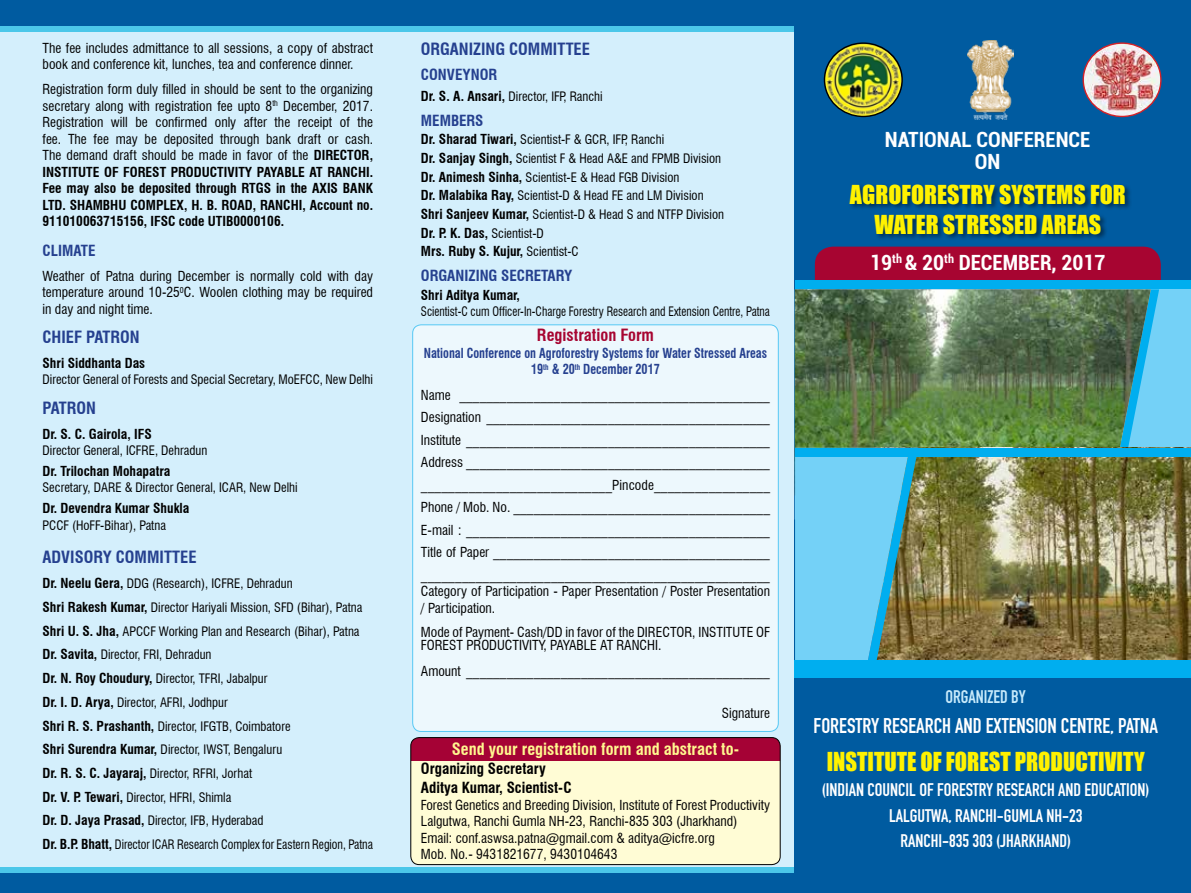
<style>
.page{position:relative;width:1191px;height:893px;background:#fff}
.page>*{position:absolute;margin:0;border:0;box-sizing:border-box;transform-origin:0 0}
.t1{font:24px/30px "Impact";color:#fff200;text-align:center}
.t2{font:24px "Impact";color:#fff200;scale:.94 1}
.t3{font:700 condensed 21px/22.5px "Roboto";color:#fff;text-align:center}
.t4{font:21px "DIN Engschrift Std";color:#fff}
.t5{font:18px/25.5px "DIN Engschrift Std";color:#fff;text-align:center}
.t6{font:18px "DIN Engschrift Std";color:#c7eafb}
.t7{font:700 condensed 16.5px "Swiss 721 BT";color:#25408f}
.t8{font:700 condensed 16.5px "Swiss 721 BT";color:#fff78f}
.t9{font:700 condensed 16.5px "Swiss 721 BT";color:#a70531}
.t10{font:700 condensed 15px "Swiss 721 BT";color:#25408f}
.t11{font:700 condensed 15px/19.2px "Swiss 721 BT";color:#000}
.t12{font:condensed 13.5px/16.5px "Swiss 721 BT";color:#000}
.t13{font:700 condensed 13.5px/18.6px "Swiss 721 BT";color:#000}
.t14{font:700 condensed 13.5px/16.5px "Swiss 721 BT";color:#25408f;text-align:center;scale:.9 1}
.t15{font:condensed 12.75px/23.7px "Swiss 721 BT";color:#000}
.t16{font:condensed 12.75px "Swiss 721 BT";color:#000;scale:.89 1}
.s1{font-weight:700}
.s2{font-weight:700;font-size:13.5px}
.s3{font-weight:400;font-size:12.75px}
</style>
<div class="page">
<div style="left:0;top:0;width:386px;height:893px;background:#d4effc"></div>
<div style="left:387px;top:0;width:407px;height:893px;background:#d4effc"></div>
<div style="left:413px;top:325px;width:365px;height:406px;background:#edf8fd;border-radius:9px"></div>
<div style="left:412px;top:324px;width:366px;height:408px;border:1px solid #00aeef;border-radius:9px"></div>
<div style="left:0;top:872px;width:1191px;height:21px;background:#005ba0"></div>
<div style="left:0;top:867px;width:1191px;height:5px;background:#4bc7e9"></div>
<div style="left:411px;top:738px;width:369px;height:127px;background:#fffcd5;border-radius:9px"></div>
<div style="left:411px;top:738px;width:369px;height:23px;background:#a50235"></div>
<div style="left:410px;top:737px;width:370px;height:128px;border:1px solid #000;border-radius:9px"></div>
<div style="left:0;top:0;width:1191px;height:27px;background:#005ba0"></div>
<div style="left:0;top:27px;width:1191px;height:5px;background:#4bc7e9"></div>
<div style="left:794px;top:0;width:397px;height:893px;background:#005ba0"></div>
<div style="left:815px;top:247px;width:345px;height:57px;background:#a70531;border-radius:18px"></div>
<div style="left:849px;top:184px;width:283px;height:57px;background:#000;opacity:.5"></div>
<div style="left:1090px;top:289px;width:101px;height:230px;background:#74d1f7"></div>
<img style="left:794px;top:289px;width:356px;height:206px">
<img style="left:918px;top:457px;width:273px;height:203px">
<div style="left:795px;top:280px;width:396px;height:9px;background:#00aeef"></div>
<svg style="left:795px;top:457px;width:123px;height:203px;background:#6dbed7"></svg>
<div style="left:795px;top:448px;width:396px;height:9px;background:#00aeef"></div>
<div style="left:794px;top:660px;width:397px;height:18px;background:#00aeef"></div>
<img style="left:825px;top:43px;width:77px;height:73px">
<div style="left:823px;top:42px;width:80px;height:75px;border:1px solid #000;border-radius:50%"></div>
<img style="left:1084px;top:44px;width:76px;height:72px">
<div style="left:1082px;top:42px;width:79px;height:75px;border:1px solid #d2232a;border-radius:50%"></div>
<img style="left:967px;top:40px;width:46px;height:79px">
<p class="t12" style="left:43px;top:40px;width:332px">The fee includes admittance to all sessions, a copy of abstract book and conference kit, lunches, tea and conference dinner.</p>
<p class="t12" style="left:43px;top:81px;width:332px;text-align:justify">Registration form duly filled in should be sent to the organizing secretary along with registration fee upto 8<sup>th</sup> December, 2017.<br>Registration will be confirmed only after the receipt of the fee. The fee may be deposited through bank draft or cash.<br>The demand draft should be made in favor of the <span class="s1">DIRECTOR, INSTITUTE OF FOREST PRODUCTIVITY PAYABLE AT RANCHI.<br>Fee may also be deposited through RTGS in the AXIS BANK LTD. SHAMBHU COMPLEX, H. B. ROAD, RANCHI, Account no.<br>911010063715156, IFSC code UTIB0000106.</span></p>
<p class="t10" style="left:43px;top:241px;width:54px">CLIMATE</p>
<p class="t12" style="left:43px;top:267px;width:332px;text-align:justify">Weather of Patna during December is normally cold with day temperature around 10-25<sup>0</sup>C. Woolen clothing may be required in day and night time.</p>
<p class="t7" style="left:43px;top:327px;width:99px">CHIEF PATRON</p>
<p class="t13" style="left:43px;top:354px;width:104px">Shri Siddhanta Das</p>
<p class="t15" style="left:43px;top:368px;width:332px">Director General of Forests and Special Secretary, MoEFCC, New Delhi</p>
<p class="t7" style="left:43px;top:398px;width:55px">PATRON</p>
<p class="t13" style="left:43px;top:424px;width:111px">Dr. S. C. Gairola, IFS</p>
<p class="t15" style="left:43px;top:439px;width:166px">Director General, ICFRE, Dehradun</p>
<p class="t13" style="left:43px;top:462px;width:129px">Dr. Trilochan Mohapatra</p>
<p class="t15" style="left:43px;top:476px;width:257px">Secretary, DARE &amp; Director General, ICAR, New Delhi</p>
<p class="t13" style="left:43px;top:499px;width:148px">Dr. Devendra Kumar Shukla</p>
<p class="t15" style="left:43px;top:513px;width:125px">PCCF (HoFF-Bihar), Patna</p>
<p class="t7" style="left:43px;top:547px;width:156px">ADVISORY COMMITTEE</p>
<p class="t15" style="left:43px;top:572px;width:332px"><span class="s2">Dr. Neelu Gera,</span> DDG (Research), ICFRE, Dehradun<br><span class="s2">Shri Rakesh Kumar,</span> Director Hariyali Mission, SFD (Bihar), Patna <span class="s2">Shri U. S. Jha,</span> APCCF Working Plan and Research (Bihar), Patna <span class="s2">Dr. Savita,</span> Director, FRI, Dehradun<br><span class="s2">Dr. N. Roy Choudury,</span> Director, TFRI, Jabalpur<br><span class="s2">Dr. I. D. Arya,</span> Director, AFRI, Jodhpur<br><span class="s2">Shri R. S. Prashanth,</span> Director, IFGTB, Coimbatore<br><span class="s2">Shri Surendra Kumar,</span> Director, IWST, Bengaluru<br><span class="s2">Dr. R. S. C. Jayaraj,</span> Director, RFRI, Jorhat<br><span class="s2">Dr. V. P. Tewari,</span> Director, HFRI, Shimla<br><span class="s2">Dr. D. Jaya Prasad,</span> Director, IFB, Hyderabad<br><span class="s2">Dr. B.P. Bhatt,</span> Director ICAR Research Complex for Eastern Region, Patna</p>
<p class="t7" style="left:421px;top:39px;width:171px">ORGANIZING COMMITTEE</p>
<p class="t10" style="left:421px;top:66px;width:78px">CONVEYNOR</p>
<p class="t15" style="left:421px;top:84px;width:183px"><span class="s2">Dr. S. A. Ansari,</span> Director, IFP, Ranchi</p>
<p class="t10" style="left:421px;top:111px;width:64px">MEMBERS</p>
<p class="t15" style="left:421px;top:131px;width:305px;line-height:18.6px"><span class="s2">Dr. Sharad Tiwari,</span> Scientist-F &amp; GCR, IFP, Ranchi<br><span class="s2">Dr. Sanjay Singh,</span> Scientist F &amp; Head A&amp;E and FPMB Division <span class="s2">Dr. Animesh Sinha,</span> Scientist-E &amp; Head FGB Division<br><span class="s2">Dr. Malabika Ray,</span> Scientist-D &amp; Head FE and LM Division <span class="s2">Shri Sanjeev Kumar,</span> Scientist-D &amp; Head S and NTFP Division</p>
<p class="t13" style="left:421px;top:223px;width:159px">Dr. P. K. Das, <span class="s3">Scientist-D<br></span>Mrs. Ruby S. Kujur, <span class="s3">Scientist-C</span></p>
<p class="t10" style="left:421px;top:267px;width:153px">ORGANIZING SECRETARY</p>
<p class="t13" style="left:421px;top:286px;width:100px">Shri Aditya Kumar,</p>
<p class="t16" style="left:421px;top:304px;width:394px">Scientist-C cum Officer-In-Charge Forestry Research and Extension Centre, Patna</p>
<p class="t9" style="left:537px;top:325px;width:119px">Registration Form</p>
<p class="t14" style="left:424px;top:345px;width:383px">National Conference on Agroforestry Systems for Water Stressed Areas<br>19<sup>th</sup> &amp; 20<sup>th</sup> December 2017</p>
<p class="t12" style="left:421px;top:384px;width:351px;line-height:22.5px;text-align:justify">Name ______________________________________________ Designation __________________________________________ Institute _____________________________________________ Address _____________________________________________ ____________________________Pincode_________________ Phone / Mob. No. ______________________________________ E-mail : _____________________________________________ Title of Paper _________________________________________ ___________________________________________________</p>
<p class="t12" style="left:421px;top:583px;width:351px">Category of Participation - Paper Presentation / Poster Presentation / Participation.</p>
<p class="t12" style="left:421px;top:625px;width:351px;line-height:13.5px">Mode of Payment- Cash/DD in favor of the DIRECTOR, INSTITUTE OF<br>FOREST PRODUCTIVITY, PAYABLE AT RANCHI.</p>
<p class="t12" style="left:421px;top:662px;width:351px">Amount _____________________________________________</p>
<p class="t12" style="left:722px;top:705px;width:50px">Signature</p>
<p class="t8" style="left:452px;top:739px;width:289px">Send your registration form and abstract to-</p>
<p class="t11" style="left:421px;top:759px;width:152px">Organizing Secretary<br>Aditya Kumar, Scientist-C</p>
<p class="t12" style="left:421px;top:796px;width:350px">Forest Genetics and Breeding Division, Institute of Forest Productivity Lalgutwa, Ranchi Gumla NH-23, Ranchi-835 303 (Jharkhand)<br>Email: conf.aswsa.patna@gmail.com &amp; aditya@icfre.org<br>Mob. No.- 9431821677, 9430104643</p>
<h2 class="t3" style="left:885px;top:127px;width:207px">NATIONAL CONFERENCE<br>ON</h2>
<h1 class="t1" style="left:850px;top:179px;width:277px">AGROFORESTRY SYSTEMS FOR<br>WATER STRESSED AREAS</h1>
<h2 class="t3" style="left:870px;top:250px;width:237px">19<sup>th</sup> &amp; 20<sup>th</sup> DECEMBER, 2017</h2>
<h3 class="t6" style="left:945px;top:686px;width:82px">ORGANIZED BY</h3>
<h2 class="t4" style="left:813px;top:713px;width:346px">FORESTRY RESEARCH AND EXTENSION CENTRE, PATNA</h2>
<h1 class="t2" style="left:827px;top:743px;width:340px">INSTITUTE OF FOREST PRODUCTIVITY</h1>
<h3 class="t5" style="left:822px;top:777px;width:329px">(INDIAN COUNCIL OF FORESTRY RESEARCH AND EDUCATION)<br>LALGUTWA, RANCHI-GUMLA NH-23<br>RANCHI-835 303 (JHARKHAND)</h3>
</div>
